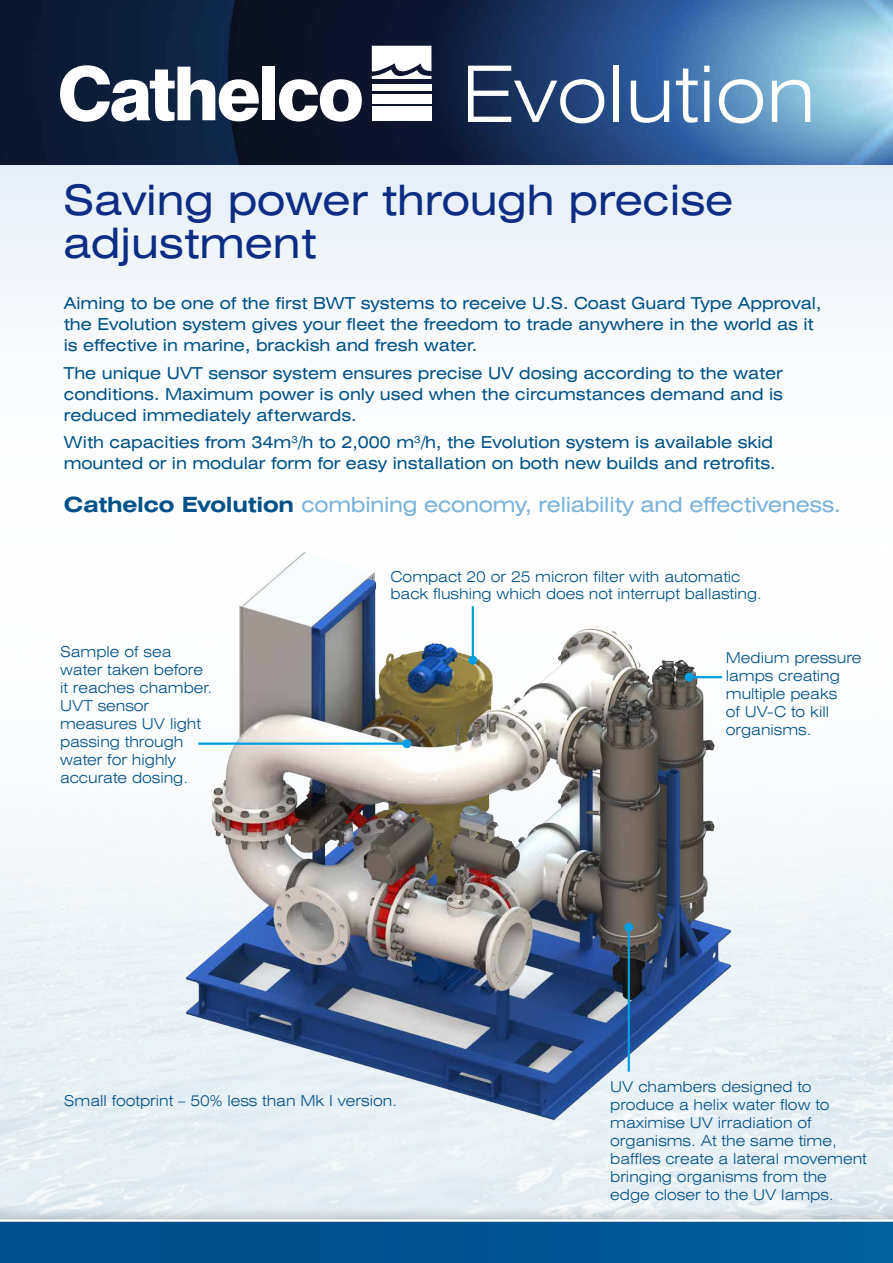
<style>
.page{position:relative;width:893px;height:1263px;background:#fff}
.page>*{position:absolute;margin:0;border:0;box-sizing:border-box;transform-origin:0 0}
.t1{font:300 expanded 78px "Swiss 721 BT";color:#fff}
.t2{font:expanded 42px/43.5px "Swiss 721 BT";color:#0c2d83}
.t3{font:expanded 21px "Swiss 721 BT";letter-spacing:-.01em;color:#7ab2dc}
.t4{font:expanded 16.5px/21px "Swiss 721 BT";color:#005187}
.t5{font:300 expanded 15px/18px "Swiss 721 BT";color:#005187}
.s1{font-weight:700;color:#005187}
</style>
<div class="page">
<div style="left:0;top:165px;width:893px;height:132px;background:#edf3fa"></div>
<div style="left:0;top:1182px;width:893px;height:81px;background:#e5eef4"></div>
<svg style="left:0;top:1193px;width:893px;height:70px"></svg>
<img style="left:178px;top:551px;width:559px;height:633px">
<img style="left:0;top:0;width:893px;height:165px">
<div style="left:372px;top:94px;width:59px;height:9px;background:#fff"></div>
<div style="left:372px;top:84px;width:59px;height:6px;background:#fff"></div>
<svg style="left:372px;top:46px;width:60px;height:36px"></svg>
<div style="left:372px;top:106px;width:59px;height:15px;background:#fff"></div>
<svg style="left:60px;top:65px;width:199px;height:57px"></svg>
<div style="left:262px;top:67px;width:13px;height:53px;background:#fff"></div>
<svg style="left:279px;top:79px;width:83px;height:43px"></svg>
<hr style="left:689px;top:676px;width:33px;height:2px;background:#009ee0">
<div style="left:685px;top:673px;width:9px;height:9px;background:#009ee0;border-radius:50%"></div>
<hr style="left:198px;top:742px;width:209px;height:3px;background:#009ee0">
<div style="left:402px;top:739px;width:9px;height:9px;background:#009ee0;border-radius:50%"></div>
<hr style="left:628px;top:927px;width:2px;height:144px;background:#009ee0">
<div style="left:624px;top:923px;width:9px;height:9px;background:#009ee0;border-radius:50%"></div>
<hr style="left:472px;top:606px;width:2px;height:54px;background:#009ee0">
<div style="left:468px;top:656px;width:9px;height:9px;background:#009ee0;border-radius:50%"></div>
<h1 class="t1" style="left:461px;top:48px;width:356px">Evolution</h1>
<h2 class="t2" style="left:63px;top:178px;width:672px">Saving power through precise adjustment</h2>
<p class="t4" style="left:64px;top:293px;width:759px">Aiming to be one of the first BWT systems to receive U.S. Coast Guard Type Approval, the Evolution system gives your fleet the freedom to trade anywhere in the world as it is effective in marine, brackish and fresh water.</p>
<p class="t4" style="left:64px;top:362px;width:721px;text-align:justify">The unique UVT sensor system ensures precise UV dosing according to the water conditions. Maximum power is only used when the circumstances demand and is reduced immediately afterwards.</p>
<p class="t4" style="left:64px;top:432px;width:713px">With capacities from 34m<sup>3</sup>/h to 2,000 m<sup>3</sup>/h, the Evolution system is available skid mounted or in modular form for easy installation on both new builds and retrofits.</p>
<p class="t3" style="left:64px;top:492px;width:779px"><span class="s1">Cathelco Evolution</span> combining economy, reliability and effectiveness.</p>
<p class="t5" style="left:60px;top:642px;width:154px">Sample of sea water taken before it reaches chamber.<br>UVT sensor measures UV light passing through water for highly accurate dosing.</p>
<p class="t5" style="left:390px;top:568px;width:373px;line-height:16.5px">Compact 20 or 25 micron filter with automatic back flushing which does not interrupt ballasting.</p>
<p class="t5" style="left:726px;top:648px;width:137px">Medium pressure lamps creating multiple peaks<br>of UV-C to kill organisms.</p>
<p class="t5" style="left:64px;top:1091px;width:335px">Small footprint – 50% less than Mk I version.</p>
<p class="t5" style="left:610px;top:1077px;width:258px">UV chambers designed to produce a helix water flow to maximise UV irradiation of organisms. At the same time, baffles create a lateral movement bringing organisms from the edge closer to the UV lamps.</p>
</div>
